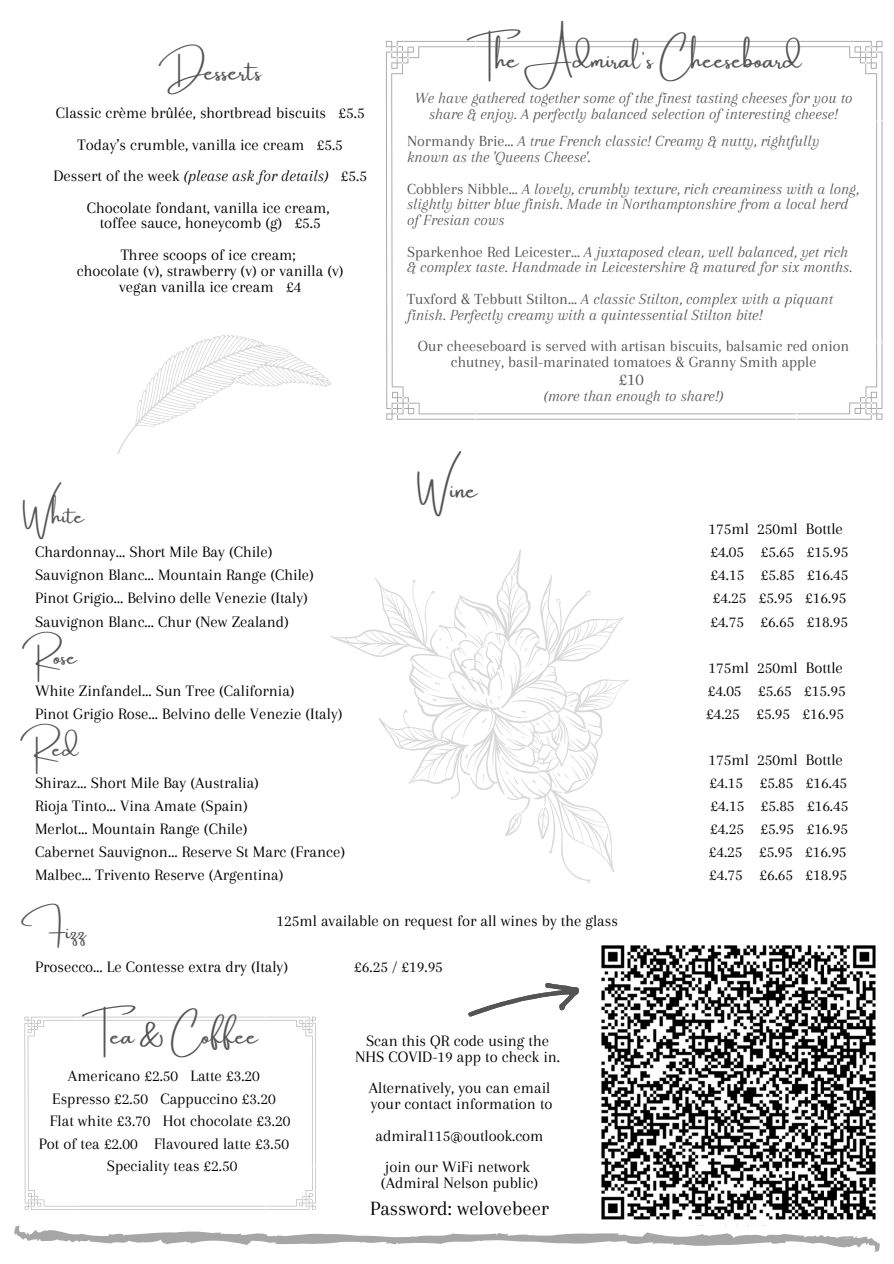
<style>
.page{position:relative;width:894px;height:1264px;background:#fff}
.page>*{position:absolute;margin:0;border:0;box-sizing:border-box;transform-origin:0 0}
.t1{font:24px "Amsterdam One";color:#545454}
.t2{font:21px "Arapey";color:#000}
.t3{font:21px "Amsterdam One";color:#545454}
.t4{font:18px "Arapey";color:#545454}
.t5{font:16.5px/31.5px "Arapey";color:#000;text-align:center}
.t6{font:italic 16.05px/15.8px "Arapey";color:#545454}
.t7{font:16.05px/15.8px "Arapey";color:#545454;text-align:center}
.s1{font-style:italic}
.s2{font-style:normal}
</style>
<div class="page">
<svg style="left:14px;top:1225px;width:866px;height:26px"></svg>
<svg style="left:386px;top:41px;width:496px;height:379px"></svg>
<svg style="left:117px;top:335px;width:214px;height:119px"></svg>
<svg style="left:25px;top:1016px;width:290px;height:193px"></svg>
<img style="left:601px;top:945px;width:275px;height:275px">
<svg style="left:468px;top:983px;width:111px;height:34px"></svg>
<svg style="left:331px;top:549px;width:298px;height:333px"></svg>
<h1 class="t1" style="left:159px;top:59px;width:105px">Desserts</h1>
<p class="t5" style="left:53px;top:97px;width:315px">Classic crème brûlée, shortbread biscuits £5.5<br>Today’s crumble, vanilla ice cream £5.5<br>Dessert of the week <span class="s1">(please ask for details)</span> £5.5<br>Chocolate fondant, vanilla ice cream,</p>
<p class="t5" style="left:100px;top:207px;width:222px">toffee sauce, honeycomb (g) £5.5<br>Three scoops of ice cream;</p>
<p class="t5" style="left:77px;top:263px;width:268px;line-height:15.8px">chocolate (v), strawberry (v) or vanilla (v) vegan vanilla ice cream £4</p>
<p class="t3" style="left:22px;top:504px;width:64px">White</p>
<h1 class="t1" style="left:466px;top:47px;width:336px">The Admiral's Cheeseboard</h1>
<p class="t6" style="left:414px;top:90px;width:439px;text-align:center">We have gathered together some of the finest tasting cheeses for you to share &amp; enjoy. A perfectly balanced selection of interesting cheese!</p>
<p class="t6" style="left:407px;top:133px;width:413px"><span class="s2">Normandy Brie...</span> A true French classic! Creamy &amp; nutty, rightfully known as the 'Queens Cheese'.</p>
<p class="t6" style="left:407px;top:180px;width:453px"><span class="s2">Cobblers Nibble...</span> A lovely, crumbly texture, rich creaminess with a long, slightly bitter blue finish. Made in Northamptonshire from a local herd of Fresian cows</p>
<p class="t6" style="left:407px;top:243px;width:446px"><span class="s2">Sparkenhoe Red Leicester...</span> A juxtaposed clean, well balanced, yet rich &amp; complex taste. Handmade in Leicestershire &amp; matured for six months.</p>
<p class="t6" style="left:407px;top:291px;width:427px"><span class="s2">Tuxford &amp; Tebbutt Stilton...</span> A classic Stilton, complex with a piquant finish. Perfectly creamy with a quintessential Stilton bite!</p>
<p class="t7" style="left:418px;top:338px;width:433px">Our cheeseboard is served with artisan biscuits, balsamic red onion chutney, basil-marinated tomatoes &amp; Granny Smith apple</p>
<p class="t4" style="left:618px;top:369px;width:27px">£10</p>
<p class="t6" style="left:543px;top:388px;width:181px">(more than enough to share!)</p>
<h1 class="t1" style="left:416px;top:477px;width:62px">Wine</h1>
<p class="t5" style="left:708px;top:513px;width:136px">175ml 250ml Bottle</p>
<p class="t5" style="left:35px;top:536px;width:239px">Chardonnay… Short Mile Bay (Chile)</p>
<p class="t5" style="left:710px;top:536px;width:139px">£4.05 £5.65 £15.95</p>
<p class="t5" style="left:35px;top:559px;width:280px">Sauvignon Blanc… Mountain Range (Chile)</p>
<p class="t5" style="left:710px;top:559px;width:139px">£4.15 £5.85 £16.45</p>
<p class="t5" style="left:35px;top:582px;width:274px">Pinot Grigio… Belvino delle Venezie (Italy)</p>
<p class="t5" style="left:712px;top:582px;width:135px">£4.25 £5.95 £16.95</p>
<p class="t5" style="left:35px;top:605px;width:255px">Sauvignon Blanc… Chur (New Zealand)</p>
<p class="t5" style="left:710px;top:605px;width:139px">£4.75 £6.65 £18.95</p>
<p class="t5" style="left:708px;top:651px;width:136px">175ml 250ml Bottle</p>
<p class="t5" style="left:35px;top:674px;width:261px">White Zinfandel… Sun Tree (California)</p>
<p class="t5" style="left:707px;top:674px;width:139px">£4.05 £5.65 £15.95</p>
<p class="t5" style="left:35px;top:697px;width:309px">Pinot Grigio Rose… Belvino delle Venezie (Italy)</p>
<p class="t5" style="left:706px;top:697px;width:139px">£4.25 £5.95 £16.95</p>
<p class="t5" style="left:708px;top:743px;width:136px">175ml 250ml Bottle</p>
<p class="t5" style="left:35px;top:766px;width:225px">Shiraz… Short Mile Bay (Australia)</p>
<p class="t5" style="left:709px;top:766px;width:139px">£4.15 £5.85 £16.45</p>
<p class="t5" style="left:35px;top:789px;width:214px">Rioja Tinto… Vina Amate (Spain)</p>
<p class="t5" style="left:710px;top:789px;width:139px">£4.15 £5.85 £16.45</p>
<p class="t5" style="left:35px;top:812px;width:214px">Merlot… Mountain Range (Chile)</p>
<p class="t5" style="left:710px;top:812px;width:139px">£4.25 £5.95 £16.95</p>
<p class="t5" style="left:35px;top:835px;width:311px">Cabernet Sauvignon… Reserve St Marc (France)</p>
<p class="t5" style="left:708px;top:835px;width:139px">£4.25 £5.95 £16.95</p>
<p class="t5" style="left:35px;top:858px;width:250px">Malbec… Trivento Reserve (Argentina)</p>
<p class="t5" style="left:708px;top:858px;width:139px">£4.75 £6.65 £18.95</p>
<p class="t5" style="left:276px;top:904px;width:343px">125ml available on request for all wines by the glass</p>
<p class="t5" style="left:35px;top:950px;width:254px">Prosecco… Le Contesse extra dry (Italy)</p>
<p class="t5" style="left:354px;top:950px;width:90px">£6.25 / £19.95</p>
<p class="t3" style="left:22px;top:645px;width:56px">Rose</p>
<p class="t3" style="left:21px;top:737px;width:59px">Red</p>
<p class="t3" style="left:21px;top:920px;width:67px">Fizz</p>
<h1 class="t1" style="left:82px;top:1022px;width:178px">Tea &amp; Coffee</h1>
<p class="t5" style="left:68px;top:1059px;width:193px">Americano £2.50 Latte £3.20</p>
<p class="t5" style="left:52px;top:1082px;width:225px">Espresso £2.50 Cappuccino £3.20</p>
<p class="t5" style="left:50px;top:1104px;width:242px">Flat white £3.70 Hot chocolate £3.20</p>
<p class="t5" style="left:39px;top:1127px;width:252px">Pot of tea £2.00 Flavoured latte £3.50</p>
<p class="t5" style="left:107px;top:1150px;width:132px">Speciality teas £2.50</p>
<p class="t5" style="left:355px;top:1032px;width:206px;line-height:15.8px">Scan this QR code using the<br>NHS COVID-19 app to check in.</p>
<p class="t5" style="left:369px;top:1080px;width:185px;line-height:15.8px;text-align:left">Alternatively, you can email your contact information to</p>
<p class="t5" style="left:375px;top:1119px;width:169px">admiral115@outlook.com join our WiFi network</p>
<p class="t5" style="left:381px;top:1166px;width:159px">(Admiral Nelson public)</p>
<p class="t2" style="left:370px;top:1196px;width:180px">Password: welovebeer</p>
</div>
